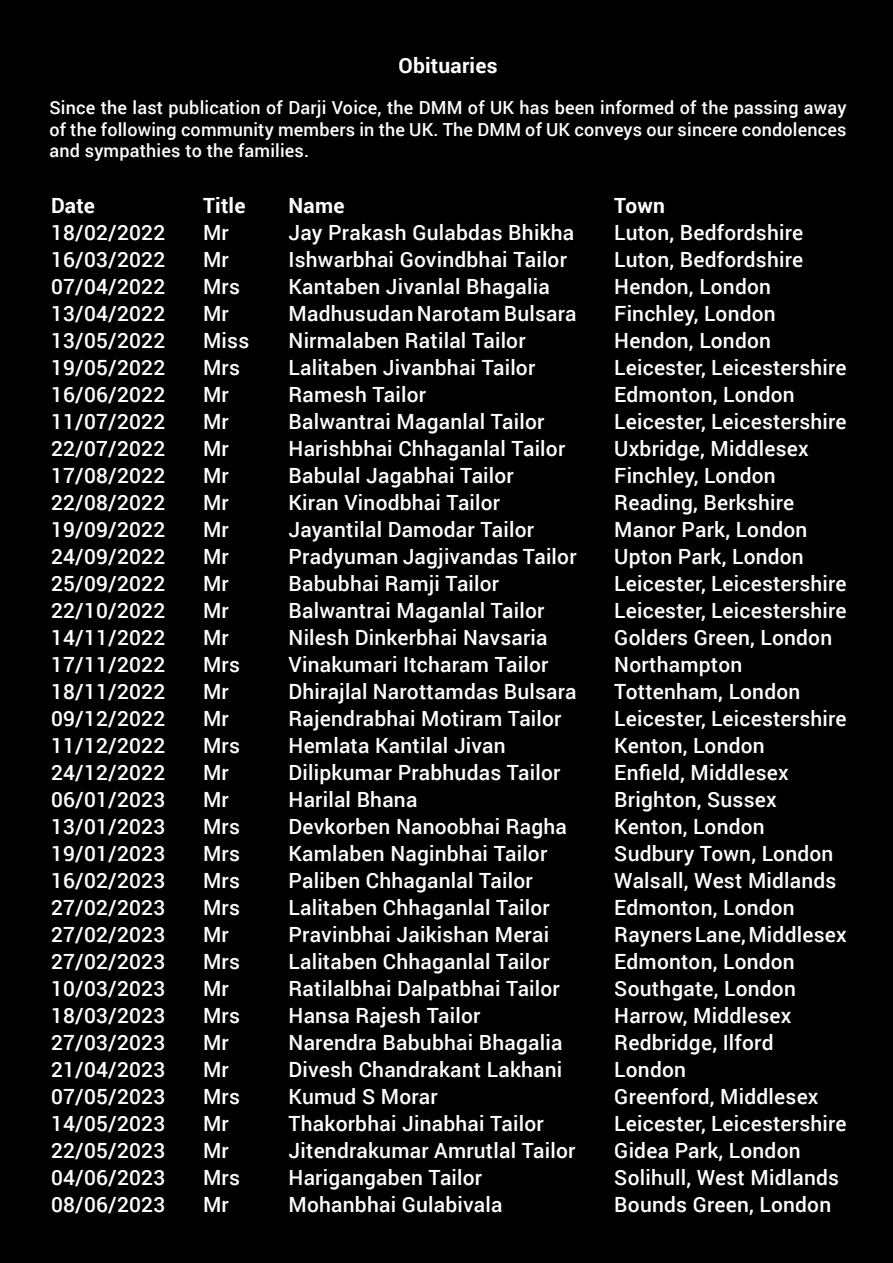
<style>
.page{position:relative;width:893px;height:1263px;background:#000}
.page>*{position:absolute;margin:0;border:0;box-sizing:border-box;transform-origin:0 0}
.t1{font:500 21px/27px "Roboto";letter-spacing:.01em;color:#fff}
.t2{font:700 21px "Roboto";letter-spacing:.01em;color:#fff}
.t3{font:500 18px/21.6px "Roboto";letter-spacing:.01em;color:#fff;text-align:justify}
</style>
<div class="page">
<p class="t2" style="left:399px;top:51px;width:101px">Obituaries</p>
<p class="t3" style="left:49px;top:96px;width:799px">Since the last publication of Darji Voice, the DMM of UK has been informed of the passing away of the following community members in the UK. The DMM of UK conveys our sincere condolences and sympathies to the families.</p>
<p class="t2" style="left:51px;top:191px;width:45px">Date</p>
<p class="t1" style="left:51px;top:218px;width:116px;text-align:justify">18/02/2022<br>16/03/2022<br>07/04/2022<br>13/04/2022<br>13/05/2022<br>19/05/2022<br>16/06/2022<br>11/07/2022<br>22/07/2022<br>17/08/2022<br>22/08/2022<br>19/09/2022<br>24/09/2022<br>25/09/2022<br>22/10/2022<br>14/11/2022<br>17/11/2022<br>18/11/2022<br>09/12/2022<br>11/12/2022<br>24/12/2022<br>06/01/2023<br>13/01/2023<br>19/01/2023<br>16/02/2023<br>27/02/2023<br>27/02/2023<br>27/02/2023<br>10/03/2023<br>18/03/2023<br>27/03/2023<br>21/04/2023<br>07/05/2023<br>14/05/2023<br>22/05/2023<br>04/06/2023<br>08/06/2023</p>
<p class="t2" style="left:203px;top:191px;width:44px">Title</p>
<p class="t1" style="left:203px;top:218px;width:48px">Mr<br>Mr<br>Mrs<br>Mr<br>Miss<br>Mrs<br>Mr<br>Mr<br>Mr<br>Mr<br>Mr<br>Mr<br>Mr<br>Mr<br>Mr<br>Mr<br>Mrs<br>Mr<br>Mr<br>Mrs<br>Mr<br>Mr<br>Mrs<br>Mrs<br>Mrs<br>Mrs<br>Mr<br>Mrs<br>Mr<br>Mrs<br>Mr<br>Mr<br>Mrs<br>Mr<br>Mr<br>Mrs<br>Mr</p>
<p class="t2" style="left:289px;top:191px;width:57px">Name</p>
<p class="t1" style="left:289px;top:218px;width:290px">Jay Prakash Gulabdas Bhikha<br>Ishwarbhai Govindbhai Tailor<br>Kantaben Jivanlal Bhagalia<br>Madhusudan Narotam Bulsara<br>Nirmalaben Ratilal Tailor<br>Lalitaben Jivanbhai Tailor<br>Ramesh Tailor<br>Balwantrai Maganlal Tailor<br>Harishbhai Chhaganlal Tailor<br>Babulal Jagabhai Tailor<br>Kiran Vinodbhai Tailor<br>Jayantilal Damodar Tailor<br>Pradyuman Jagjivandas Tailor<br>Babubhai Ramji Tailor<br>Balwantrai Maganlal Tailor<br>Nilesh Dinkerbhai Navsaria<br>Vinakumari Itcharam Tailor<br>Dhirajlal Narottamdas Bulsara<br>Rajendrabhai Motiram Tailor<br>Hemlata Kantilal Jivan<br>Dilipkumar Prabhudas Tailor<br>Harilal Bhana<br>Devkorben Nanoobhai Ragha<br>Kamlaben Naginbhai Tailor<br>Paliben Chhaganlal Tailor<br>Lalitaben Chhaganlal Tailor<br>Pravinbhai Jaikishan Merai<br>Lalitaben Chhaganlal Tailor<br>Ratilalbhai Dalpatbhai Tailor<br>Hansa Rajesh Tailor<br>Narendra Babubhai Bhagalia<br>Divesh Chandrakant Lakhani<br>Kumud S Morar<br>Thakorbhai Jinabhai Tailor<br>Jitendrakumar Amrutlal Tailor<br>Harigangaben Tailor<br>Mohanbhai Gulabivala</p>
<p class="t2" style="left:614px;top:191px;width:52px">Town</p>
<p class="t1" style="left:614px;top:218px;width:234px">Luton, Bedfordshire<br>Luton, Bedfordshire<br>Hendon, London<br>Finchley, London<br>Hendon, London<br>Leicester, Leicestershire<br>Edmonton, London<br>Leicester, Leicestershire<br>Uxbridge, Middlesex<br>Finchley, London<br>Reading, Berkshire<br>Manor Park, London<br>Upton Park, London<br>Leicester, Leicestershire<br>Leicester, Leicestershire<br>Golders Green, London<br>Northampton<br>Tottenham, London<br>Leicester, Leicestershire<br>Kenton, London<br>Enfield, Middlesex<br>Brighton, Sussex<br>Kenton, London<br>Sudbury Town, London<br>Walsall, West Midlands<br>Edmonton, London<br>Rayners Lane, Middlesex<br>Edmonton, London<br>Southgate, London<br>Harrow, Middlesex<br>Redbridge, Ilford<br>London<br>Greenford, Middlesex<br>Leicester, Leicestershire<br>Gidea Park, London<br>Solihull, West Midlands<br>Bounds Green, London</p>
</div>
